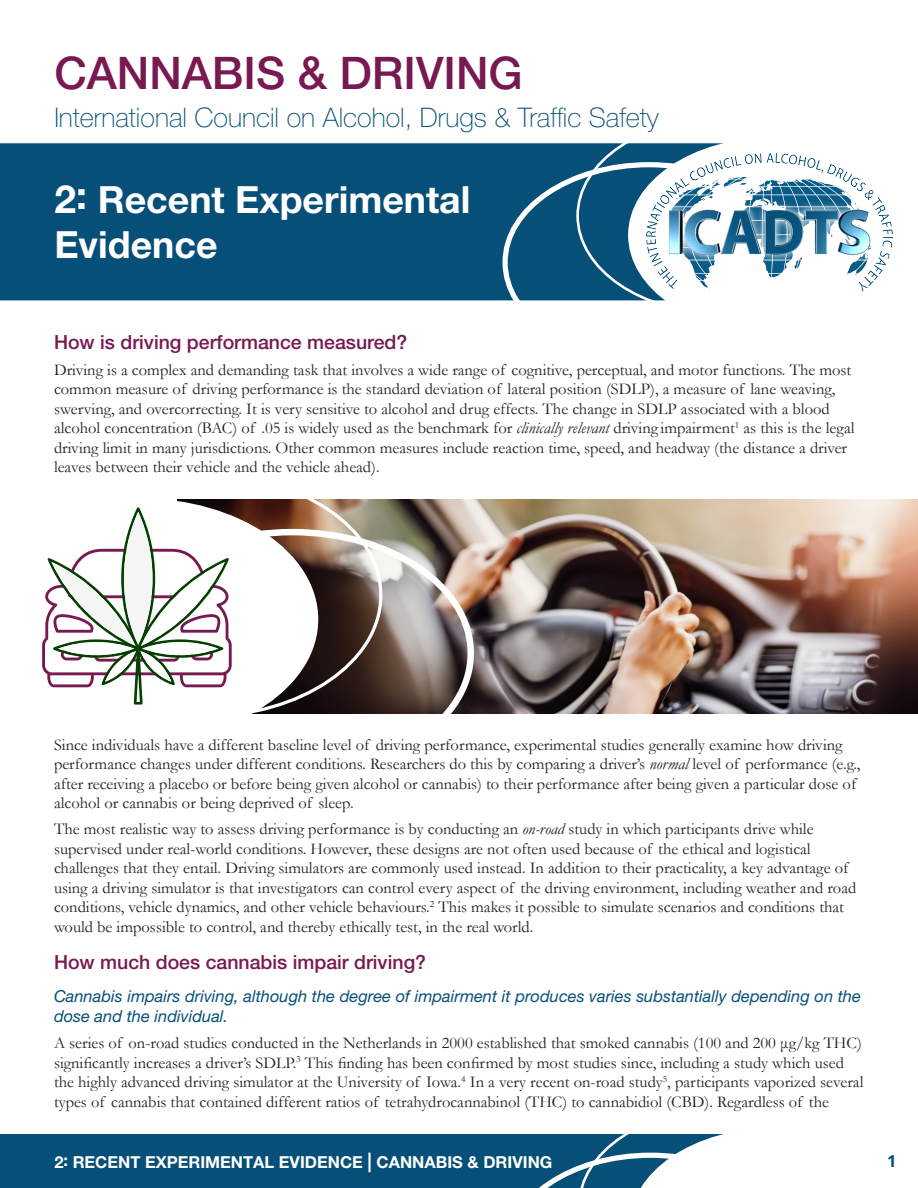
<style>
.page{position:relative;width:918px;height:1188px;background:#fff}
.page>*{position:absolute;margin:0;border:0;box-sizing:border-box;transform-origin:0 0}
.t1{font:500 45px "Helvetica Neue LT Pro";color:#781951}
.t2{font:700 37.5px/45px "Helvetica Neue LT Pro";color:#fff}
.t3{font:100 27px "Helvetica Neue LT Pro";color:#064f78}
.IDCATS_Heading{font:500 19.5px "Helvetica Neue LT Pro";color:#781951}
.IDCATS_Body_Copy{font:16.5px/19.5px "Garamond";color:#231f20}
.IDCATS_Heading_2{font:italic 16.5px/19.5px "Helvetica Neue LT Pro";color:#064f78}
.t4{font:700 16.5px "Helvetica Neue LT Pro";color:#fff}
.t5{font:700 16.5px "Open Sans";color:#064f78}
.s1{font-size:39px}
.s2{font-style:italic}
.s3{font-size:19.5px}
</style>
<div class="page">
<div style="left:0;top:143px;width:720px;height:157px;background:#064f78"></div>
<div style="left:628px;top:137px;width:288px;height:196px;background:#fff;border-radius:50%"></div>
<img style="left:646px;top:154px;width:247px;height:138px">
<div style="left:0;top:1134px;width:504px;height:54px;background:#064f78"></div>
<svg style="left:504px;top:1134px;width:219px;height:54px"></svg>
<img style="left:318px;top:499px;width:600px;height:214px">
<svg style="left:177px;top:499px;width:141px;height:215px"></svg>
<svg style="left:42px;top:507px;width:190px;height:198px"></svg>
<h1 class="t1" style="left:54px;top:46px;width:470px">CANNABIS &amp; DRIVING</h1>
<h3 class="t3" style="left:54px;top:102px;width:606px">International Council on Alcohol, Drugs &amp; Traffic Safety</h3>
<h2 class="t2" style="left:54px;top:177px;width:418px"><span class="s1">2:</span> Recent Experimental<br>Evidence</h2>
<p class="IDCATS_Heading" style="left:54px;top:330px;width:355px">How is driving performance measured?</p>
<p class="IDCATS_Body_Copy" style="left:54px;top:360px;width:802px">Driving is a complex and demanding task that involves a wide range of cognitive, perceptual, and motor functions. The most common measure of driving performance is the standard deviation of lateral position (SDLP), a measure of lane weaving, swerving, and overcorrecting. It is very sensitive to alcohol and drug effects. The change in SDLP associated with a blood alcohol concentration (BAC) of .05 is widely used as the benchmark for <span class="s2">clinically relevant</span> driving impairment<sup>1</sup> as this is the legal driving limit in many jurisdictions. Other common measures include reaction time, speed, and headway (the distance a driver leaves between their vehicle and the vehicle ahead).</p>
<p class="IDCATS_Body_Copy" style="left:54px;top:734px;width:808px">Since individuals have a different baseline level of driving performance, experimental studies generally examine how driving performance changes under different conditions. Researchers do this by comparing a driver’s <span class="s2">normal</span> level of performance (e.g., after receiving a placebo or before being given alcohol or cannabis) to their performance after being given a particular dose of alcohol or cannabis or being deprived of sleep.</p>
<p class="IDCATS_Body_Copy" style="left:54px;top:819px;width:804px">The most realistic way to assess driving performance is by conducting an <span class="s2">on-road</span> study in which participants drive while supervised under real-world conditions. However, these designs are not often used because of the ethical and logistical challenges that they entail. Driving simulators are commonly used instead. In addition to their practicality, a key advantage of using a driving simulator is that investigators can control every aspect of the driving environment, including weather and road conditions, vehicle dynamics, and other vehicle behaviours.<sup>2</sup> This makes it possible to simulate scenarios and conditions that would be impossible to control, and thereby ethically test, in the real world.</p>
<p class="IDCATS_Heading" style="left:54px;top:951px;width:374px">How much does cannabis impair driving?</p>
<p class="IDCATS_Heading_2" style="left:54px;top:986px;width:809px">Cannabis impairs driving, although the degree of impairment it produces varies substantially depending on the dose and the individual.</p>
<p class="IDCATS_Body_Copy" style="left:54px;top:1033px;width:811px">A series of on-road studies conducted in the Netherlands in 2000 established that smoked cannabis (100 and 200 μg/kg THC) significantly increases a driver’s SDLP.<sup>3</sup> This finding has been confirmed by most studies since, including a study which used the highly advanced driving simulator at the University of Iowa.<sup>4</sup> In a very recent on-road study<sup>5</sup>, participants vaporized several types of cannabis that contained different ratios of tetrahydrocannabinol (THC) to cannabidiol (CBD). Regardless of the</p>
<p class="t4" style="left:54px;top:1152px;width:500px">2: RECENT EXPERIMENTAL EVIDENCE <span class="s3">|</span> CANNABIS &amp; DRIVING</p>
<p class="t5" style="left:887px;top:1150px;width:11px">1</p>
</div>
